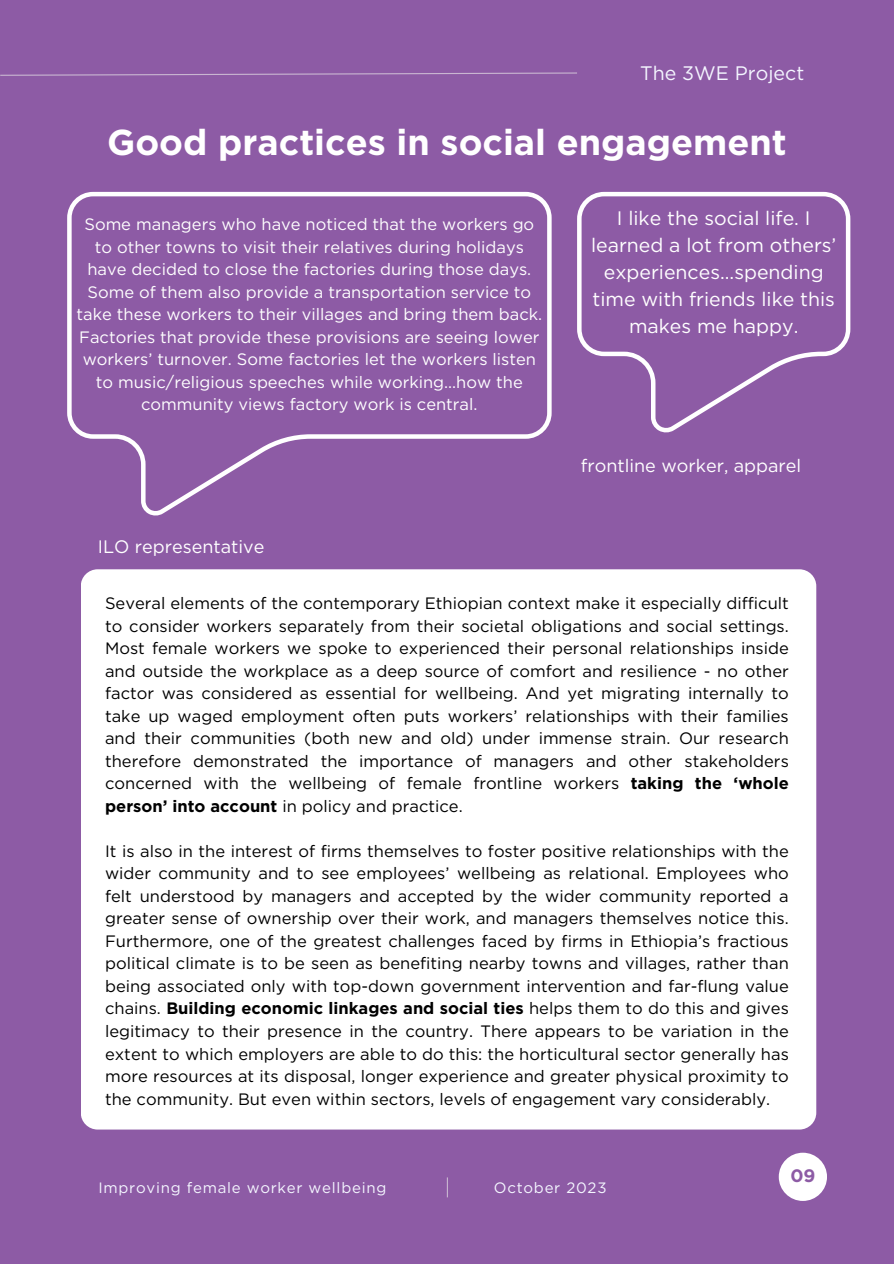
<style>
.page{position:relative;width:894px;height:1264px;background:#fff}
.page>*{position:absolute;margin:0;border:0;box-sizing:border-box;transform-origin:0 0}
.t1{font:700 36px "Gotham";color:#fff}
.t2{font:19.5px/27px "Gotham";color:#fff;text-align:center}
.t3{font:19.5px "Gotham";color:#f4f6ff}
.t4{font:18px "Gotham";color:#fff}
.t5{font:700 18px "Gotham";color:#8d5ba5}
.t6{font:16.5px/22.5px "Gotham";color:#000;text-align:justify}
.t7{font:16.5px/22.5px "Gotham";color:#fff;text-align:center}
.t8{font:15px "Gotham";letter-spacing:.05em;color:#f4f6ff}
.s1{font-weight:700}
</style>
<div class="page">
<div style="left:0;top:0;width:893px;height:1263px;background:#8d5ba5"></div>
<div style="left:778px;top:1152px;width:48px;height:48px;background:#fff;border-radius:50%"></div>
<svg style="left:0;top:72px;width:577px;height:4px"></svg>
<div style="left:81px;top:569px;width:735px;height:560px;background:#fff;border-radius:17px"></div>
<svg style="left:67px;top:192px;width:484px;height:324px"></svg>
<svg style="left:577px;top:192px;width:273px;height:241px"></svg>
<hr style="left:446px;top:1177px;width:2px;height:20px;background:#c9b6d1">
<h2 class="t3" style="left:640px;top:61px;width:165px">The 3WE Project</h2>
<p class="t1" style="left:107px;top:120px;width:680px">Good practices in social engagement</p>
<h1 class="t7" style="left:76px;top:213px;width:467px">Some managers who have noticed that the workers go to other towns to visit their relatives during holidays have decided to close the factories during those days.<br>Some of them also provide a transportation service to take these workers to their villages and bring them back.<br>Factories that provide these provisions are seeing lower workers’ turnover. Some factories let the workers listen to music/religious speeches while working...how the community views factory work is central.</h1>
<p class="t4" style="left:98px;top:536px;width:168px">ILO representative</p>
<p class="t2" style="left:591px;top:204px;width:247px">I like the social life. I learned a lot from others’ experiences...spending time with friends like this makes me happy.</p>
<p class="t4" style="left:580px;top:454px;width:222px">frontline worker, apparel</p>
<h2 class="t6" style="left:105px;top:592px;width:685px">Several elements of the contemporary Ethiopian context make it especially difficult to consider workers separately from their societal obligations and social settings.<br>Most female workers we spoke to experienced their personal relationships inside and outside the workplace as a deep source of comfort and resilience - no other factor was considered as essential for wellbeing. And yet migrating internally to take up waged employment often puts workers’ relationships with their families and their communities (both new and old) under immense strain. Our research therefore demonstrated the importance of managers and other stakeholders concerned with the wellbeing of female frontline workers <span class="s1">taking the ‘whole person’ into account</span> in policy and practice.</h2>
<h2 class="t6" style="left:105px;top:839px;width:685px">It is also in the interest of firms themselves to foster positive relationships with the wider community and to see employees’ wellbeing as relational. Employees who felt understood by managers and accepted by the wider community reported a greater sense of ownership over their work, and managers themselves notice this.<br>Furthermore, one of the greatest challenges faced by firms in Ethiopia’s fractious political climate is to be seen as benefiting nearby towns and villages, rather than being associated only with top-down government intervention and far-flung value chains. <span class="s1">Building economic linkages and social ties</span> helps them to do this and gives legitimacy to their presence in the country. There appears to be variation in the extent to which employers are able to do this: the horticultural sector generally has more resources at its disposal, longer experience and greater physical proximity to the community. But even within sectors, levels of engagement vary considerably.</h2>
<p class="t8" style="left:98px;top:1178px;width:289px">Improving female worker wellbeing</p>
<p class="t8" style="left:493px;top:1178px;width:114px">October 2023</p>
<h2 class="t5" style="left:790px;top:1165px;width:27px">09</h2>
</div>
